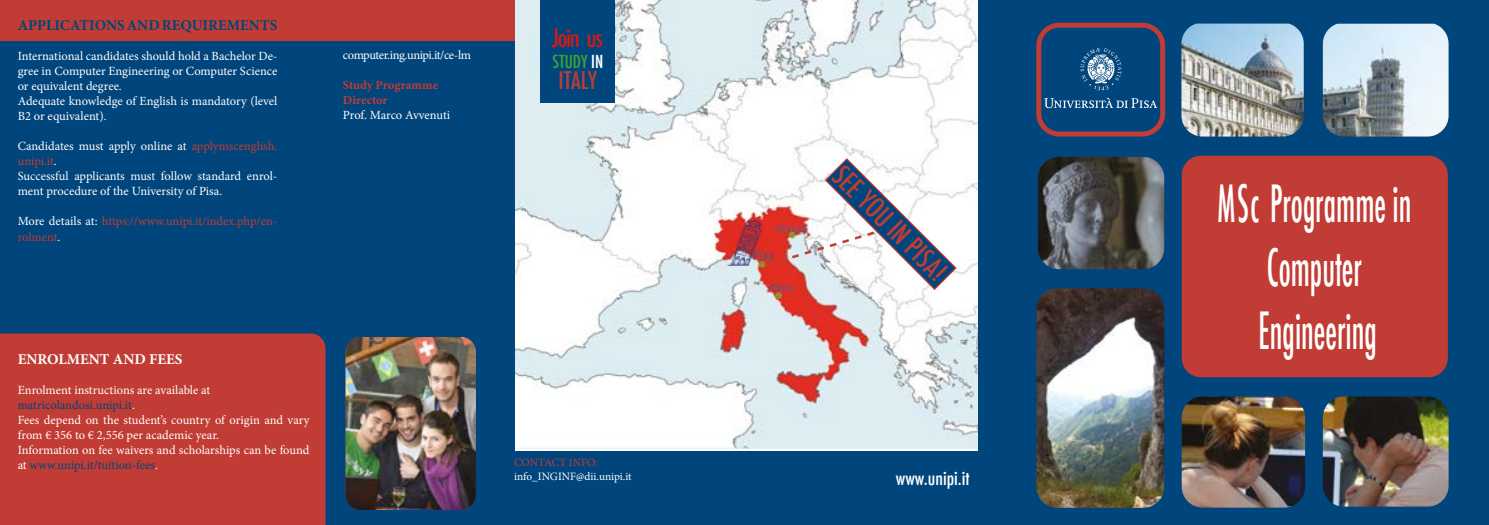
<style>
.page{position:relative;width:1489px;height:525px;background:#fff}
.page>*{position:absolute;margin:0;border:0;box-sizing:border-box;transform-origin:0 0}
.t1{font:500 condensed 50px/63px "Futura";color:#fff;text-align:center;scale:.63 1}
.t2{font:500 condensed 27.5px "Futura";color:#c13c34}
.t3{font:500 condensed 25px "Futura";letter-spacing:-.05em;color:#ce1c17}
.t4{font:500 condensed 23.75px "Futura";letter-spacing:-.005em;color:#c13c34}
.t5{font:500 condensed 18.75px "Futura";color:#fff}
.t6{font:500 condensed 17.5px "Futura";color:#3fa535}
.t7{font:700 15px "Minion Pro";color:#00457c}
.t8{font:700 15px "Minion Pro";color:#fff}
.t9{font:12.5px/15px "Minion Pro";letter-spacing:-.005em;color:#fff}
.t10{font:12.5px/15px "Minion Pro";letter-spacing:-.005em;color:#c13c34}
.t11{font:12.5px "Minion Pro";letter-spacing:-.035em;color:#fff}
.t12{font:700 12.5px/15px "Minion Pro";color:#c13c34}
.t13{font:11.25px "Minion Pro";color:#fff}
.t14{font:11.25px "Minion Pro";color:#c13c34}
.s1{color:#c13c34}
.s2{color:#fff}
.s3{color:#00457c}
</style>
<div class="page">
<img style="left:514px;top:0;width:464px;height:448px">
<div style="left:0;top:0;width:514px;height:524px;background:#00457c"></div>
<div style="left:0;top:0;width:514px;height:41px;background:#c13c34"></div>
<div style="left:0;top:333px;width:325px;height:191px;background:#c13c34"></div>
<img style="left:345px;top:337px;width:131px;height:172px">
<div style="left:978px;top:0;width:510px;height:524px;background:#00457c"></div>
<img style="left:1038px;top:157px;width:126px;height:112px">
<div style="left:1036px;top:23px;width:129px;height:113px;border:5px solid #c13c34;border-radius:20px"></div>
<img style="left:1181px;top:24px;width:122px;height:112px">
<img style="left:1322px;top:396px;width:126px;height:110px">
<img style="left:1036px;top:288px;width:128px;height:219px">
<div style="left:1181px;top:156px;width:266px;height:221px;background:#c13c34;border-radius:19px"></div>
<svg style="left:1044px;top:98px;width:113px;height:10px"></svg>
<svg style="left:1080px;top:48px;width:41px;height:42px"></svg>
<img style="left:1322px;top:24px;width:126px;height:112px">
<img style="left:1181px;top:396px;width:123px;height:111px">
<div style="left:488px;top:451px;width:518px;height:73px;background:#00457c"></div>
<svg style="left:764px;top:157px;width:193px;height:134px"></svg>
<img style="left:726px;top:217px;width:37px;height:49px">
<div style="left:540px;top:0;width:75px;height:102px;background:#00457c"></div>
<p class="t7" style="left:18px;top:15px;width:261px">APPLICATIONS AND REQUIREMENTS</p>
<p class="t9" style="left:18px;top:49px;width:261px">International candidates should hold a Bachelor De&shy;gree in Computer Engineering or Computer Science or equivalent degree.<br>Adequate knowledge of English is mandatory (level B2 or equivalent).</p>
<p class="t9" style="left:18px;top:139px;width:261px">Candidates must apply online at <span class="s1">applymscenglish. unipi.it</span>.<br>Successful applicants must follow standard enrol&shy;ment procedure of the University of Pisa.</p>
<p class="t10" style="left:18px;top:214px;width:261px"><span class="s2">More details at:</span> https://www.unipi.it/index.php/en&shy;rolment<span class="s2">.</span></p>
<p class="t11" style="left:343px;top:46px;width:130px">computer.ing.unipi.it/ce-lm</p>
<p class="t12" style="left:343px;top:77px;width:97px">Study Programme<br>Director</p>
<p class="t9" style="left:343px;top:107px;width:109px">Prof. Marco Avvenuti</p>
<p class="t8" style="left:18px;top:348px;width:166px">ENROLMENT AND FEES</p>
<p class="t9" style="left:18px;top:382px;width:293px">Enrolment instructions are available at <span class="s3">matricolandosi.unipi.it</span>.<br>Fees depend on the student’s country of origin and vary from € 356 to € 2,556 per academic year.<br>Information on fee waivers and scholarships can be found at <span class="s3">www.unipi.it/tuition-fees</span>.</p>
<h3 class="t3" style="left:551px;top:22px;width:53px">Join us</h3>
<h3 class="t6" style="left:552px;top:51px;width:52px">STUDY <span class="s2">IN</span></h3>
<h3 class="t4" style="left:558px;top:65px;width:40px">ITALY</h3>
<h2 class="t2" style="left:849px;top:158px;width:150px;rotate:45deg">SEE YOU IN PISA!</h2>
<p class="t14" style="left:514px;top:454px;width:85px">CONTACT INFO:</p>
<p class="t13" style="left:514px;top:468px;width:119px">info_INGINF@dii.unipi.it</p>
<h3 class="t5" style="left:895px;top:466px;width:75px">www.unipi.it</h3>
<h1 class="t1" style="left:1217px;top:172px;width:309px">M S c Programme in<br>Computer<br>Engineering</h1>
</div>
